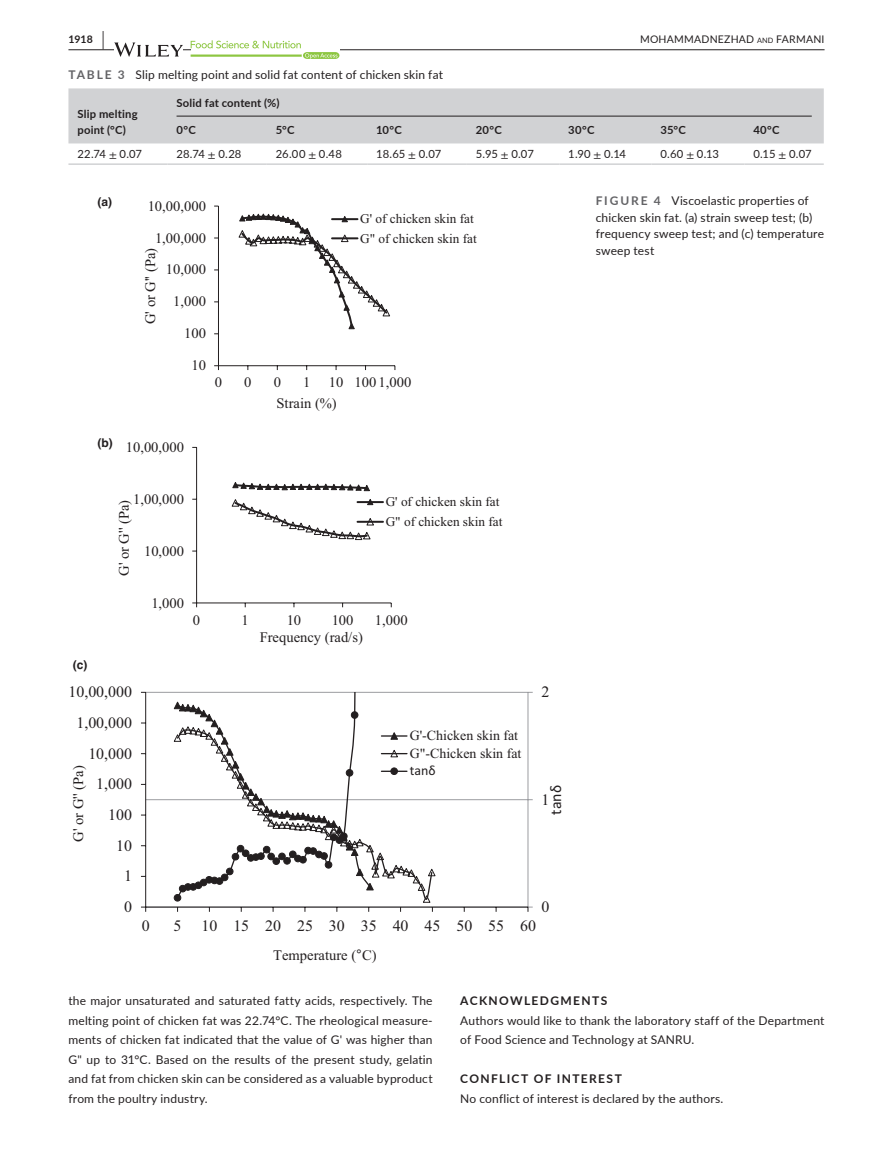
<style>
.page{position:relative;width:893px;height:1174px;background:#fff}
.page>*{position:absolute;margin:0;border:0;box-sizing:border-box;transform-origin:0 0}
.t1{font:15.9px "Times New Roman";color:#231f20}
.t2{font:15.9px "Calibri";color:#231f20}
.t3{font:14.55px "Times New Roman";color:#231f20}
.t4{font:13.95px/17.5px "Times New Roman";color:#231f20}
.t5{font:13.95px "Calibri";color:#231f20}
.t6{font:13.35px/19.2px "Times New Roman";color:#231f20}
.t7{font:12px/19.5px "Lato";letter-spacing:.015em;color:#231f20}
.t8{font:700 12px "Lato";letter-spacing:.115em;color:#231f20}
.t9{font:700 12px "Helvetica";color:#231f20}
.t10{font:11.25px "Lato";letter-spacing:-.005em;color:#231f20}
.t11{font:700 11.25px/15.8px "Lato";letter-spacing:.015em;color:#231f20}
.t12{font:10.5px "Lato";letter-spacing:.025em;color:#231f20}
.t13{font:700 10.5px "Lato";color:#231f20}
.s1{font-size:19.5px}
.s2{font-size:7.35px}
.s3{font-weight:700;color:#636366}
.s4{font-family:"STIX"}
.s5{font-family:"Arial"}
</style>
<div class="page">
<hr style="left:68px;top:49px;width:756px;height:1px;background:#231f20">
<svg style="left:114px;top:42px;width:69px;height:15px"></svg>
<svg style="left:191px;top:40px;width:148px;height:19px"></svg>
<div style="left:68px;top:88px;width:756px;height:55px;background:#d1d2d4"></div>
<hr style="left:68px;top:163px;width:100px;height:2px;background:#d1d2d4">
<hr style="left:168px;top:163px;width:99px;height:2px;background:#d1d2d4">
<hr style="left:267px;top:163px;width:100px;height:2px;background:#d1d2d4">
<hr style="left:367px;top:163px;width:100px;height:2px;background:#d1d2d4">
<hr style="left:467px;top:163px;width:92px;height:2px;background:#d1d2d4">
<hr style="left:559px;top:163px;width:92px;height:2px;background:#d1d2d4">
<hr style="left:651px;top:163px;width:93px;height:2px;background:#d1d2d4">
<hr style="left:744px;top:163px;width:80px;height:2px;background:#d1d2d4">
<hr style="left:177px;top:116px;width:635px;height:1px;background:#231f20">
<hr style="left:218px;top:206px;width:1px;height:160px;background:#231f20">
<hr style="left:218px;top:365px;width:177px;height:1px;background:#231f20">
<svg style="left:214px;top:365px;width:5px;height:5px"></svg>
<svg style="left:238px;top:213px;width:152px;height:116px"></svg>
<hr style="left:196px;top:447px;width:1px;height:156px;background:#231f20">
<hr style="left:197px;top:602px;width:194px;height:1px;background:#231f20">
<svg style="left:192px;top:602px;width:5px;height:5px"></svg>
<svg style="left:232px;top:482px;width:138px;height:9px"></svg>
<hr style="left:357px;top:501px;width:26px;height:2px;background:#231f20">
<hr style="left:357px;top:521px;width:26px;height:2px;background:#231f20">
<svg style="left:231px;top:499px;width:143px;height:41px"></svg>
<hr style="left:146px;top:799px;width:382px;height:1px;background:#9b9ca0">
<hr style="left:146px;top:692px;width:382px;height:1px;background:#9b9ca0">
<hr style="left:528px;top:692px;width:1px;height:215px;background:#9b9ca0">
<hr style="left:145px;top:692px;width:1px;height:215px;background:#231f20">
<hr style="left:146px;top:906px;width:382px;height:1px;background:#231f20">
<svg style="left:141px;top:906px;width:5px;height:5px"></svg>
<svg style="left:528px;top:906px;width:5px;height:5px"></svg>
<svg style="left:174px;top:735px;width:262px;height:168px"></svg>
<div style="left:174px;top:894px;width:7px;height:7px;border:1px solid #231f20;border-radius:50%"></div>
<svg style="left:173px;top:692px;width:201px;height:207px"></svg>
<div style="left:315px;top:851px;width:8px;height:7px;border:1px solid #231f20;border-radius:50%"></div>
<div style="left:321px;top:852px;width:6px;height:7px;background:#231f20;border-radius:50%"></div>
<div style="left:320px;top:852px;width:8px;height:7px;border:1px solid #231f20;border-radius:50%"></div>
<div style="left:325px;top:861px;width:7px;height:7px;background:#231f20;border-radius:50%"></div>
<div style="left:325px;top:861px;width:7px;height:7px;border:1px solid #231f20;border-radius:50%"></div>
<div style="left:330px;top:834px;width:7px;height:6px;background:#231f20;border-radius:50%"></div>
<div style="left:330px;top:833px;width:7px;height:8px;border:1px solid #231f20;border-radius:50%"></div>
<div style="left:336px;top:837px;width:7px;height:6px;background:#231f20;border-radius:50%"></div>
<div style="left:336px;top:836px;width:7px;height:7px;border:1px solid #231f20;border-radius:50%"></div>
<div style="left:340px;top:833px;width:7px;height:6px;background:#231f20;border-radius:50%"></div>
<div style="left:340px;top:832px;width:7px;height:8px;border:1px solid #231f20;border-radius:50%"></div>
<div style="left:346px;top:769px;width:7px;height:7px;background:#231f20;border-radius:50%"></div>
<div style="left:346px;top:769px;width:7px;height:7px;border:1px solid #231f20;border-radius:50%"></div>
<div style="left:351px;top:711px;width:7px;height:7px;background:#231f20;border-radius:50%"></div>
<div style="left:351px;top:711px;width:7px;height:7px;border:1px solid #231f20;border-radius:50%"></div>
<svg style="left:381px;top:732px;width:26px;height:8px"></svg>
<svg style="left:381px;top:749px;width:26px;height:8px"></svg>
<hr style="left:381px;top:770px;width:26px;height:2px;background:#231f20">
<div style="left:390px;top:767px;width:8px;height:8px;border:1px solid #231f20;border-radius:50%"></div>
<p class="t13" style="left:68px;top:31px;width:37px">1918 <span class="s1">|</span></p>
<p class="t12" style="left:640px;top:31px;width:124px">MOHAMMADNEZHAD <span class="s2">and</span></p>
<p class="t12" style="left:776px;top:31px;width:50px">FARMANI</p>
<p class="t7" style="left:68px;top:64px;width:376px"><span class="s3">TABLE 3</span> Slip melting point and solid fat content of chicken skin fat</p>
<p class="t11" style="left:77px;top:106px;width:62px">Slip melting point (°C)</p>
<p class="t11" style="left:177px;top:94px;width:105px">Solid fat content (%)</p>
<p class="t11" style="left:177px;top:122px;width:21px">0°C</p>
<p class="t11" style="left:276px;top:122px;width:20px">5°C</p>
<p class="t11" style="left:376px;top:122px;width:27px">10°C</p>
<p class="t11" style="left:476px;top:122px;width:28px">20°C</p>
<p class="t11" style="left:568px;top:122px;width:28px">30°C</p>
<p class="t11" style="left:660px;top:122px;width:27px">35°C</p>
<p class="t11" style="left:753px;top:122px;width:28px">40°C</p>
<p class="t10" style="left:77px;top:146px;width:66px">22.74 <span class="s4">±</span> 0.07</p>
<p class="t10" style="left:177px;top:146px;width:66px">28.74 <span class="s4">±</span> 0.28</p>
<p class="t10" style="left:276px;top:146px;width:68px">26.00 <span class="s4">±</span> 0.48</p>
<p class="t10" style="left:376px;top:146px;width:67px">18.65 <span class="s4">±</span> 0.07</p>
<p class="t10" style="left:476px;top:146px;width:60px">5.95 <span class="s4">±</span> 0.07</p>
<p class="t10" style="left:568px;top:146px;width:59px">1.90 <span class="s4">±</span> 0.14</p>
<p class="t10" style="left:660px;top:146px;width:60px">0.60 <span class="s4">±</span> 0.13</p>
<p class="t10" style="left:753px;top:146px;width:60px">0.15 <span class="s4">±</span> 0.07</p>
<p class="t7" style="left:596px;top:192px;width:230px;line-height:16.5px"><span class="s3">FIGURE 4</span> Viscoelastic properties of chicken skin fat. (a) strain sweep test; (b) frequency sweep test; and (c) temperature sweep test</p>
<p class="t9" style="left:97px;top:192px;width:16px">(a)</p>
<p class="t3" style="left:148px;top:196px;width:60px">10,00,000</p>
<p class="t6" style="left:360px;top:209px;width:118px">G' of chicken skin fat<br>G" of chicken skin fat</p>
<p class="t3" style="left:155px;top:228px;width:52px">1,00,000</p>
<p class="t3" style="left:140px;top:324px;width:78px;rotate:-90deg">G' or G'' (Pa)</p>
<p class="t3" style="left:166px;top:260px;width:42px">10,000</p>
<p class="t3" style="left:173px;top:292px;width:34px">1,000</p>
<p class="t3" style="left:184px;top:324px;width:23px">100</p>
<p class="t9" style="left:97px;top:433px;width:17px">(b)</p>
<p class="t3" style="left:192px;top:355px;width:16px">10</p>
<p class="t3" style="left:215px;top:373px;width:9px">0</p>
<p class="t3" style="left:244px;top:373px;width:9px">0</p>
<p class="t3" style="left:274px;top:373px;width:9px">0</p>
<p class="t3" style="left:303px;top:373px;width:9px">1</p>
<p class="t3" style="left:329px;top:373px;width:84px">10 1001,000</p>
<p class="t3" style="left:277px;top:393px;width:62px">Strain (%)</p>
<p class="t3" style="left:126px;top:437px;width:60px">10,00,000</p>
<p class="t3" style="left:133px;top:489px;width:52px">1,00,000</p>
<p class="t3" style="left:114px;top:576px;width:78px;rotate:-90deg">G' or G'' (Pa)</p>
<p class="t3" style="left:144px;top:541px;width:42px">10,000</p>
<p class="t9" style="left:73px;top:655px;width:16px">(c)</p>
<h1 class="t1" style="left:68px;top:681px;width:65px">10,00,000</h1>
<h1 class="t1" style="left:76px;top:712px;width:57px">1,00,000</h1>
<h1 class="t1" style="left:88px;top:742px;width:45px">10,000</h1>
<p class="t3" style="left:68px;top:842px;width:78px;rotate:-90deg">G' or G'' (Pa)</p>
<h1 class="t1" style="left:96px;top:773px;width:37px">1,000</h1>
<h1 class="t1" style="left:108px;top:804px;width:25px">100</h1>
<h1 class="t1" style="left:116px;top:834px;width:17px">10</h1>
<h1 class="t1" style="left:124px;top:865px;width:9px">1</h1>
<h1 class="t1" style="left:124px;top:896px;width:9px">0</h1>
<p class="t3" style="left:151px;top:593px;width:34px">1,000</p>
<p class="t6" style="left:386px;top:492px;width:118px;line-height:19.6px">G' of chicken skin fat<br>G" of chicken skin fat</p>
<p class="t3" style="left:193px;top:610px;width:9px">0</p>
<p class="t3" style="left:242px;top:610px;width:9px">1</p>
<p class="t3" style="left:287px;top:610px;width:16px">10</p>
<p class="t3" style="left:332px;top:610px;width:23px">100</p>
<p class="t3" style="left:375px;top:610px;width:34px">1,000</p>
<p class="t3" style="left:260px;top:627px;width:105px">Frequency (rad/s)</p>
<p class="t4" style="left:410px;top:726px;width:113px">G'-Chicken skin fat<br>G"-Chicken skin fat</p>
<p class="t5" style="left:410px;top:762px;width:28px">tanδ</p>
<h1 class="t1" style="left:542px;top:681px;width:9px">2</h1>
<h1 class="t2" style="left:546px;top:814px;width:31px;rotate:-90deg">tanδ</h1>
<h1 class="t1" style="left:542px;top:788px;width:9px">1</h1>
<h1 class="t1" style="left:542px;top:896px;width:9px">0</h1>
<h1 class="t1" style="left:142px;top:914px;width:9px">0</h1>
<h1 class="t1" style="left:174px;top:914px;width:364px">5 10 15 20 25 30 35 40 45 50 55 60</h1>
<p class="t3" style="left:273px;top:945px;width:105px">Temperature (<span class="s5">°</span>C)</p>
<p class="t7" style="left:68px;top:990px;width:366px;text-align:justify">the major unsaturated and saturated fatty acids, respectively. The melting point of chicken fat was 22.74°C. The rheological measure&shy;ments of chicken fat indicated that the value of G' was higher than G" up to 31°C. Based on the results of the present study, gelatin and fat from chicken skin can be considered as a valuable byproduct from the poultry industry.</p>
<p class="t8" style="left:460px;top:992px;width:148px">ACKNOWLEDGMENTS</p>
<p class="t7" style="left:460px;top:1010px;width:366px">Authors would like to thank the laboratory staff of the Department of Food Science and Technology at SANRU.</p>
<p class="t8" style="left:460px;top:1070px;width:163px">CONFLICT OF INTEREST</p>
<p class="t7" style="left:460px;top:1088px;width:265px">No conflict of interest is declared by the authors.</p>
</div>
